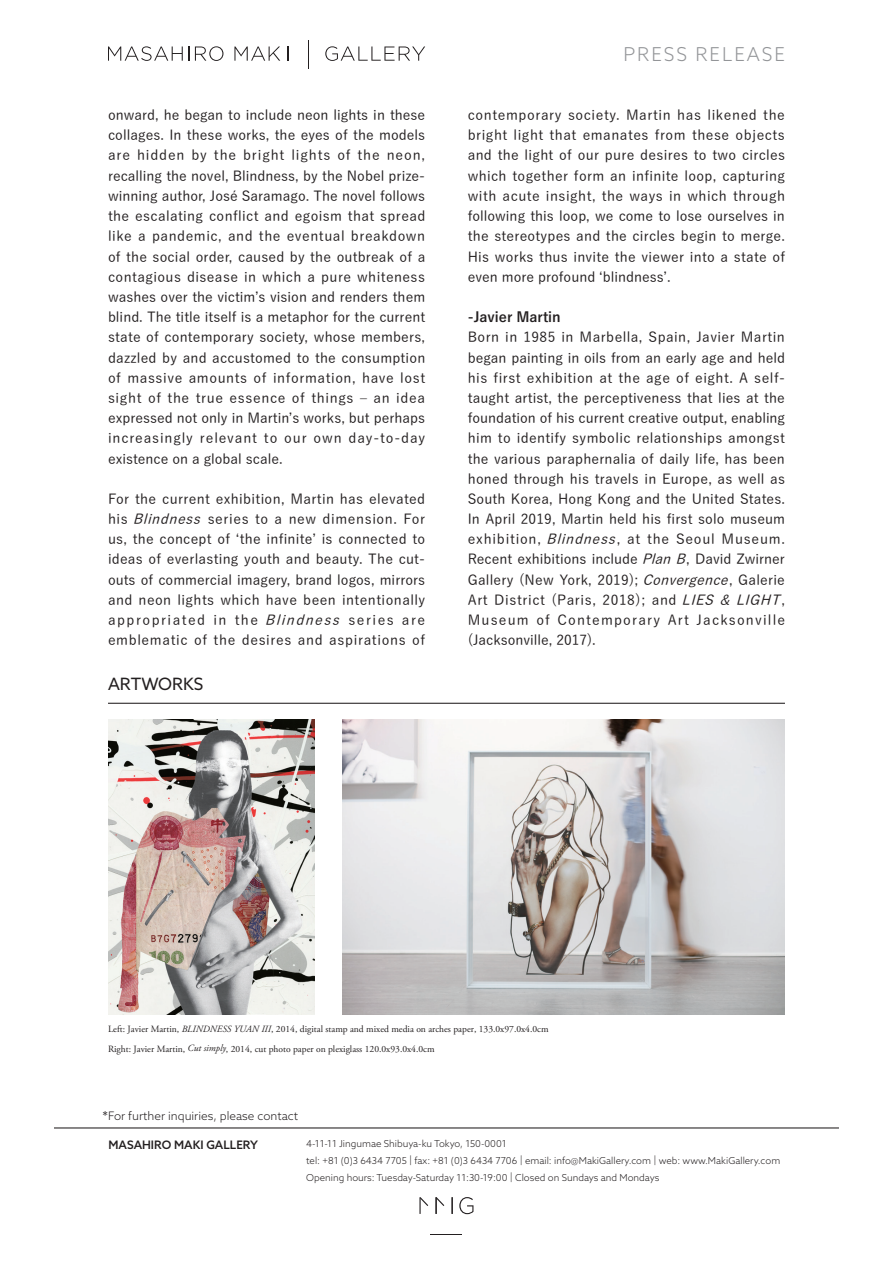
<style>
.page{position:relative;width:893px;height:1263px;background:#fff}
.page>*{position:absolute;margin:0;border:0;box-sizing:border-box;transform-origin:0 0}
.t1{font:300 19.2px "Azo Sans";letter-spacing:.1em;color:#939598}
.t2{font:16.95px "Azo Sans";color:#231f20}
.t3{font:500 13.8px/20.2px "Yu Go";letter-spacing:.045em;color:#231f20;text-align:justify}
.t4{font:700 13.8px "Yu Go";color:#231f20}
.t5{font:300 11.7px "Azo Sans";color:#231f20}
.t6{font:500 11.7px "Azo Sans";color:#231f20}
.t7{font:300 9.6px/17px "Azo Sans";color:#231f20}
.t8{font:9.6px/19.4px "Adobe Garamond Pro";color:#231f20}
.s1{font-style:italic}
.s2{font-family:"Yu Go";font-weight:500}
</style>
<div class="page">
<svg style="left:108px;top:46px;width:81px;height:15px"></svg>
<svg style="left:195px;top:46px;width:28px;height:15px"></svg>
<svg style="left:234px;top:47px;width:46px;height:14px"></svg>
<svg style="left:287px;top:47px;width:1px;height:14px"></svg>
<svg style="left:308px;top:40px;width:1px;height:28px"></svg>
<svg style="left:325px;top:46px;width:100px;height:15px"></svg>
<hr style="left:431px;top:1234px;width:31px;height:1px;background:#231f20">
<svg style="left:459px;top:1197px;width:14px;height:17px"></svg>
<svg style="left:419px;top:1197px;width:9px;height:17px"></svg>
<svg style="left:452px;top:1197px;width:1px;height:17px"></svg>
<svg style="left:436px;top:1197px;width:8px;height:17px"></svg>
<hr style="left:54px;top:1127px;width:785px;height:1px;background:#231f20">
<img style="left:342px;top:719px;width:443px;height:295px">
<img style="left:108px;top:719px;width:207px;height:295px">
<hr style="left:108px;top:703px;width:677px;height:1px;background:#231f20">
<p class="t3" style="left:108px;top:103px;width:319px">onward, he began to include neon lights in these collages. In these works, the eyes of the models are hidden by the bright lights of the neon, recalling the novel, Blindness, by the Nobel prize&shy;winning author, José Saramago. The novel follows the escalating conflict and egoism that spread like a pandemic, and the eventual breakdown of the social order, caused by the outbreak of a contagious disease in which a pure whiteness washes over the victim’s vision and renders them blind. The title itself is a metaphor for the current state of contemporary society, whose members, dazzled by and accustomed to the consumption of massive amounts of information, have lost sight of the true essence of things – an idea expressed not only in Martin’s works, but perhaps increasingly relevant to our own day-to-day existence on a global scale.</p>
<p class="t3" style="left:108px;top:487px;width:319px">For the current exhibition, Martin has elevated his <span class="s1">Blindness</span> series to a new dimension. For us, the concept of ‘the infinite’ is connected to ideas of everlasting youth and beauty. The cut&shy;outs of commercial imagery, brand logos, mirrors and neon lights which have been intentionally appropriated in the <span class="s1">Blindness</span> series are emblematic of the desires and aspirations of</p>
<p class="t2" style="left:108px;top:673px;width:97px">ARTWORKS</p>
<h1 class="t1" style="left:623px;top:42px;width:163px">PRESS RELEASE</h1>
<p class="t3" style="left:468px;top:103px;width:319px">contemporary society. Martin has likened the bright light that emanates from these objects and the light of our pure desires to two circles which together form an infinite loop, capturing with acute insight, the ways in which through following this loop, we come to lose ourselves in the stereotypes and the circles begin to merge.<br>His works thus invite the viewer into a state of even more profound ‘blindness’.</p>
<p class="t4" style="left:468px;top:309px;width:95px">-Javier Martin</p>
<p class="t3" style="left:468px;top:325px;width:319px">Born in 1985 in Marbella, Spain, Javier Martin began painting in oils from an early age and held his first exhibition at the age of eight. A self&shy;taught artist, the perceptiveness that lies at the foundation of his current creative output, enabling him to identify symbolic relationships amongst the various paraphernalia of daily life, has been honed through his travels in Europe, as well as South Korea, Hong Kong and the United States.<br>In April 2019, Martin held his first solo museum exhibition, <span class="s1">Blindness</span>, at the Seoul Museum.<br>Recent exhibitions include <span class="s1">PlanB</span>, David Zwirner Gallery (New York, 2019); <span class="s1">Convergence</span>, Galerie Art District (Paris, 2018); and <span class="s1">LIES&amp; LIGHT</span>, Museum of Contemporary Art Jacksonville (Jacksonville, 2017).</p>
<p class="t8" style="left:108px;top:1020px;width:442px">Left: Javier Martin, <span class="s1">BLINDNESS YUAN III</span>, 2014, digital stamp and mixed media on arches paper, 133.0x97.0x4.0cm<br>Right: Javier Martin, <span class="s1">Cut simply</span>, 2014, cut photo paper on plexiglass 120.0x93.0x4.0cm</p>
<p class="t5" style="left:102px;top:1108px;width:197px"><span class="s2">*</span>For further inquiries, please contact</p>
<p class="t6" style="left:108px;top:1137px;width:151px">MASAHIRO MAKI GALLERY</p>
<p class="t7" style="left:306px;top:1135px;width:476px">4-11-11 Jingumae Shibuya-ku Tokyo, 150-0001<br>tel: +81 (0)3 6434 7705 | fax: +81 (0)3 6434 7706 | email: info@MakiGallery.com | web: www.MakiGallery.com<br>Opening hours: Tuesday-Saturday 11:30-19:00 | Closed on Sundays and Mondays</p>
</div>
